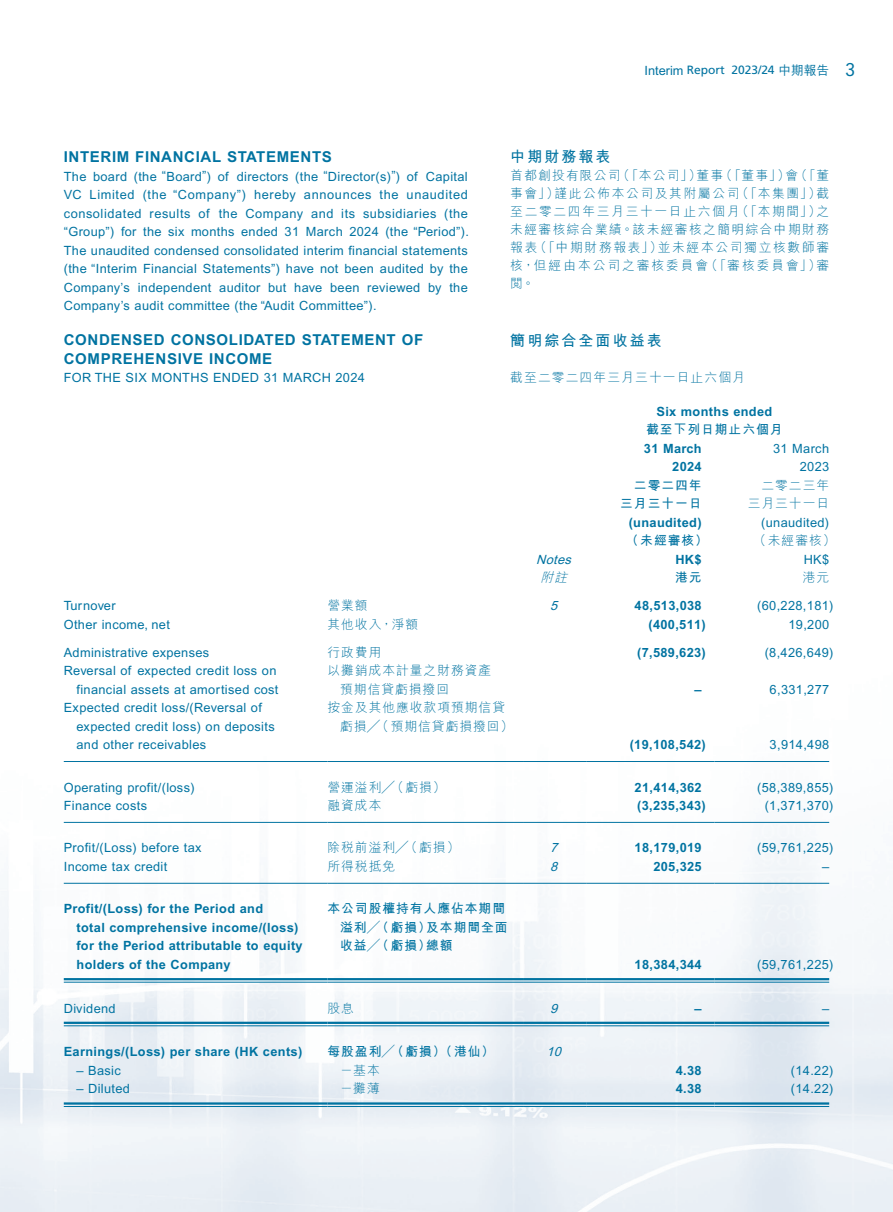
<style>
.page{position:relative;width:893px;height:1212px;background:#fff}
.page>*{position:absolute;margin:0;border:0;box-sizing:border-box;transform-origin:0 0}
.t1{font:700 15px/19.2px "Arial";letter-spacing:.045em;color:#0073a1}
.t2{font:700 15px "M Hei HK";letter-spacing:.14em;color:#0073a1}
.t3{font:12.75px/18.6px "Arial";letter-spacing:.03em;color:#0073a1;text-align:right}
.t4{font:300 12.75px/18px "M Hei HK";letter-spacing:.08em;color:#0073a1}
.t5{font:700 12.75px/18.6px "Arial";letter-spacing:.03em;color:#0073a1;text-align:right}
.t6{font:700 12.75px/18.6px "M Hei HK";letter-spacing:.08em;color:#0073a1;text-align:right}
.t7{font:italic 12.75px "Arial";color:#0073a1}
.t8{font:italic 300 12.75px "M Hei HK";color:#0073a1}
.t9{font:12px "Frutiger LT Std";letter-spacing:-.005em;color:#0073a1}
.s1{font-family:"M Hei HK";font-weight:500;font-size:12.75px}
.s2{font-family:"Vectora LT Std";font-size:18px}
</style>
<div class="page">
<img style="left:0;top:761px;width:893px;height:451px">
<hr style="left:64px;top:761px;width:263px;height:1px;background:#0073a1">
<hr style="left:327px;top:761px;width:196px;height:1px;background:#0073a1">
<hr style="left:523px;top:761px;width:64px;height:1px;background:#0073a1">
<hr style="left:587px;top:761px;width:127px;height:1px;background:#0073a1">
<hr style="left:714px;top:761px;width:115px;height:1px;background:#0073a1">
<hr style="left:64px;top:822px;width:263px;height:1px;background:#0073a1">
<hr style="left:327px;top:822px;width:196px;height:1px;background:#0073a1">
<hr style="left:523px;top:822px;width:64px;height:1px;background:#0073a1">
<hr style="left:587px;top:822px;width:127px;height:1px;background:#0073a1">
<hr style="left:714px;top:822px;width:115px;height:1px;background:#0073a1">
<hr style="left:64px;top:883px;width:263px;height:1px;background:#0073a1">
<hr style="left:327px;top:883px;width:196px;height:1px;background:#0073a1">
<hr style="left:523px;top:883px;width:64px;height:1px;background:#0073a1">
<hr style="left:587px;top:883px;width:127px;height:1px;background:#0073a1">
<hr style="left:714px;top:883px;width:115px;height:1px;background:#0073a1">
<hr style="left:64px;top:978px;width:263px;height:2px;background:#0073a1">
<hr style="left:64px;top:982px;width:263px;height:1px;background:#0073a1">
<hr style="left:327px;top:978px;width:196px;height:2px;background:#0073a1">
<hr style="left:327px;top:982px;width:196px;height:1px;background:#0073a1">
<hr style="left:523px;top:978px;width:64px;height:2px;background:#0073a1">
<hr style="left:523px;top:982px;width:64px;height:1px;background:#0073a1">
<hr style="left:587px;top:978px;width:127px;height:2px;background:#0073a1">
<hr style="left:587px;top:982px;width:127px;height:1px;background:#0073a1">
<hr style="left:714px;top:978px;width:115px;height:2px;background:#0073a1">
<hr style="left:714px;top:982px;width:115px;height:1px;background:#0073a1">
<hr style="left:64px;top:1022px;width:263px;height:2px;background:#0073a1">
<hr style="left:64px;top:1025px;width:263px;height:1px;background:#0073a1">
<hr style="left:327px;top:1022px;width:196px;height:2px;background:#0073a1">
<hr style="left:327px;top:1025px;width:196px;height:1px;background:#0073a1">
<hr style="left:523px;top:1022px;width:64px;height:2px;background:#0073a1">
<hr style="left:523px;top:1025px;width:64px;height:1px;background:#0073a1">
<hr style="left:587px;top:1022px;width:127px;height:2px;background:#0073a1">
<hr style="left:587px;top:1025px;width:127px;height:1px;background:#0073a1">
<hr style="left:714px;top:1022px;width:115px;height:2px;background:#0073a1">
<hr style="left:714px;top:1025px;width:115px;height:1px;background:#0073a1">
<hr style="left:64px;top:1102px;width:263px;height:2px;background:#0073a1">
<hr style="left:64px;top:1106px;width:263px;height:1px;background:#0073a1">
<hr style="left:327px;top:1102px;width:196px;height:2px;background:#0073a1">
<hr style="left:327px;top:1106px;width:196px;height:1px;background:#0073a1">
<hr style="left:523px;top:1102px;width:64px;height:2px;background:#0073a1">
<hr style="left:523px;top:1106px;width:64px;height:1px;background:#0073a1">
<hr style="left:587px;top:1102px;width:127px;height:2px;background:#0073a1">
<hr style="left:587px;top:1106px;width:127px;height:1px;background:#0073a1">
<hr style="left:714px;top:1102px;width:115px;height:2px;background:#0073a1">
<hr style="left:714px;top:1106px;width:115px;height:1px;background:#0073a1">
<p class="t1" style="left:64px;top:147px;width:270px">INTERIM FINANCIAL STATEMENTS</p>
<p class="t3" style="left:64px;top:167px;width:407px;text-align:justify">The board (the “Board”) of directors (the “Director(s)”) of Capital VC Limited (the “Company”) hereby announces the unaudited consolidated results of the Company and its subsidiaries (the “Group”) for the six months ended 31 March 2024 (the “Period”).<br>The unaudited condensed consolidated interim financial statements (the “Interim Financial Statements”) have not been audited by the Company’s independent auditor but have been reviewed by the Company’s audit committee (the “Audit Committee”).</p>
<p class="t1" style="left:64px;top:330px;width:361px">CONDENSED CONSOLIDATED STATEMENT OF<br>COMPREHENSIVE INCOME</p>
<p class="t3" style="left:64px;top:369px;width:303px">FOR THE SIX MONTHS ENDED 31 MARCH 2024</p>
<p class="t9" style="left:644px;top:63px;width:212px"><span class="s1">Interim</span> Report 2023/24 <span class="s1">中期報告</span> <span class="s2">3</span></p>
<p class="t2" style="left:510px;top:146px;width:102px">中期財務報表</p>
<p class="t4" style="left:510px;top:166px;width:320px;text-align:justify">首都創投有限公司（「本公司」）董事（「董事」）會（「董事會」）謹此公佈本公司及其附屬公司（「本集團」）截至二零二四年三月三十一日止六個月（「本期間」）之未經審核綜合業績。該未經審核之簡明綜合中期財務報表（「中期財務報表」）並未經本公司獨立核數師審核，但經由本公司之審核委員會（「審核委員會」）審閱。</p>
<p class="t2" style="left:510px;top:329px;width:153px">簡明綜合全面收益表</p>
<p class="t4" style="left:510px;top:368px;width:236px">截至二零二四年三月三十一日止六個月</p>
<p class="t5" style="left:656px;top:402px;width:117px">Six months ended</p>
<p class="t6" style="left:646px;top:419px;width:138px">截至下列日期止六個月</p>
<p class="t5" style="left:644px;top:439px;width:59px">31 March<br>2024</p>
<p class="t3" style="left:773px;top:439px;width:58px">31 March<br>2023</p>
<p class="t6" style="left:620px;top:475px;width:83px">二零二四年三月三十一日</p>
<p class="t4" style="left:748px;top:476px;width:83px;line-height:18.6px;text-align:right">二零二三年三月三十一日</p>
<p class="t5" style="left:629px;top:513px;width:74px">(unaudited)</p>
<p class="t3" style="left:761px;top:513px;width:70px">(unaudited)</p>
<p class="t6" style="left:626px;top:530px;width:84px">（未經審核）</p>
<p class="t4" style="left:753px;top:531px;width:84px">（未經審核）</p>
<p class="t7" style="left:536px;top:552px;width:40px">Notes</p>
<p class="t5" style="left:675px;top:550px;width:28px">HK$</p>
<p class="t3" style="left:804px;top:550px;width:27px">HK$</p>
<p class="t8" style="left:540px;top:571px;width:31px">附註</p>
<p class="t6" style="left:675px;top:567px;width:28px">港元</p>
<p class="t4" style="left:803px;top:568px;width:28px">港元</p>
<p class="t3" style="left:64px;top:597px;width:53px">Turnover</p>
<p class="t4" style="left:327px;top:596px;width:42px">營業額</p>
<p class="t7" style="left:550px;top:598px;width:13px">5</p>
<p class="t5" style="left:635px;top:596px;width:69px">48,513,038</p>
<p class="t3" style="left:757px;top:597px;width:78px">(60,228,181)</p>
<p class="t3" style="left:64px;top:615px;width:108px">Other income, net</p>
<p class="t4" style="left:327px;top:615px;width:92px">其他收入，淨額</p>
<p class="t5" style="left:648px;top:615px;width:59px">(400,511)</p>
<p class="t3" style="left:788px;top:615px;width:42px">19,200</p>
<p class="t3" style="left:64px;top:643px;width:147px">Administrative expenses</p>
<p class="t4" style="left:327px;top:643px;width:55px">行政費用</p>
<p class="t5" style="left:637px;top:643px;width:70px">(7,589,623)</p>
<p class="t3" style="left:765px;top:643px;width:70px">(8,426,649)</p>
<p class="t3" style="left:64px;top:661px;width:216px">Reversal of expected credit loss on financial assets at amortised cost</p>
<p class="t4" style="left:340px;top:661px;width:153px;line-height:18.6px;text-indent:-13px">以攤銷成本計量之財務資產預期信貸虧損撥回</p>
<p class="t5" style="left:694px;top:680px;width:9px">–</p>
<p class="t3" style="left:770px;top:680px;width:61px">6,331,277</p>
<p class="t3" style="left:77px;top:698px;width:200px;text-align:left;text-indent:-13px">Expected credit loss/(Reversal of expected credit loss) on deposits and other receivables</p>
<p class="t4" style="left:340px;top:698px;width:175px;line-height:18.6px;text-indent:-13px">按金及其他應收款項預期信貸虧損╱（預期信貸虧損撥回）</p>
<p class="t5" style="left:630px;top:735px;width:78px">(19,108,542)</p>
<p class="t3" style="left:770px;top:735px;width:61px">3,914,498</p>
<p class="t3" style="left:64px;top:778px;width:132px">Operating profit/(loss)</p>
<p class="t4" style="left:327px;top:778px;width:120px">營運溢利╱（虧損）</p>
<p class="t5" style="left:635px;top:778px;width:69px">21,414,362</p>
<p class="t3" style="left:757px;top:778px;width:78px">(58,389,855)</p>
<p class="t3" style="left:64px;top:796px;width:85px">Finance costs</p>
<p class="t4" style="left:327px;top:796px;width:55px">融資成本</p>
<p class="t5" style="left:637px;top:796px;width:70px">(3,235,343)</p>
<p class="t3" style="left:765px;top:796px;width:70px">(1,371,370)</p>
<p class="t3" style="left:64px;top:839px;width:139px">Profit/(Loss) before tax</p>
<p class="t4" style="left:327px;top:838px;width:133px">除稅前溢利╱（虧損）</p>
<p class="t7" style="left:550px;top:841px;width:13px">7</p>
<p class="t5" style="left:635px;top:839px;width:69px">18,179,019</p>
<p class="t3" style="left:757px;top:839px;width:78px">(59,761,225)</p>
<p class="t3" style="left:64px;top:857px;width:105px">Income tax credit</p>
<p class="t4" style="left:327px;top:857px;width:69px">所得稅抵免</p>
<p class="t7" style="left:550px;top:859px;width:13px">8</p>
<p class="t5" style="left:653px;top:857px;width:50px">205,325</p>
<p class="t3" style="left:822px;top:857px;width:9px">–</p>
<p class="t5" style="left:77px;top:899px;width:228px;text-align:left;text-indent:-13px">Profit/(Loss) for the Period and<br>total comprehensive income/(loss) for the Period attributable to equity holders of the Company</p>
<p class="t6" style="left:340px;top:898px;width:169px;text-align:left;text-indent:-13px">本公司股權持有人應佔本期間溢利╱（虧損）及本期間全面收益╱（虧損）總額</p>
<p class="t5" style="left:635px;top:955px;width:69px">18,384,344</p>
<p class="t3" style="left:757px;top:955px;width:78px">(59,761,225)</p>
<p class="t3" style="left:64px;top:999px;width:53px">Dividend</p>
<p class="t4" style="left:327px;top:999px;width:28px">股息</p>
<p class="t7" style="left:550px;top:1001px;width:13px">9</p>
<p class="t5" style="left:694px;top:999px;width:9px">–</p>
<p class="t3" style="left:822px;top:999px;width:9px">–</p>
<p class="t5" style="left:64px;top:1042px;width:240px">Earnings/(Loss) per share (HK cents)</p>
<p class="t6" style="left:327px;top:1041px;width:168px">每股盈利╱（虧損）（港仙）</p>
<p class="t7" style="left:546px;top:1044px;width:20px">10</p>
<p class="t3" style="left:77px;top:1061px;width:46px">– Basic</p>
<p class="t4" style="left:340px;top:1061px;width:41px">－基本</p>
<p class="t5" style="left:676px;top:1061px;width:27px">4.38</p>
<p class="t3" style="left:791px;top:1061px;width:44px">(14.22)</p>
<p class="t3" style="left:77px;top:1079px;width:55px">– Diluted</p>
<p class="t4" style="left:340px;top:1079px;width:41px">－攤薄</p>
<p class="t5" style="left:676px;top:1079px;width:27px">4.38</p>
<p class="t3" style="left:791px;top:1079px;width:44px">(14.22)</p>
</div>
